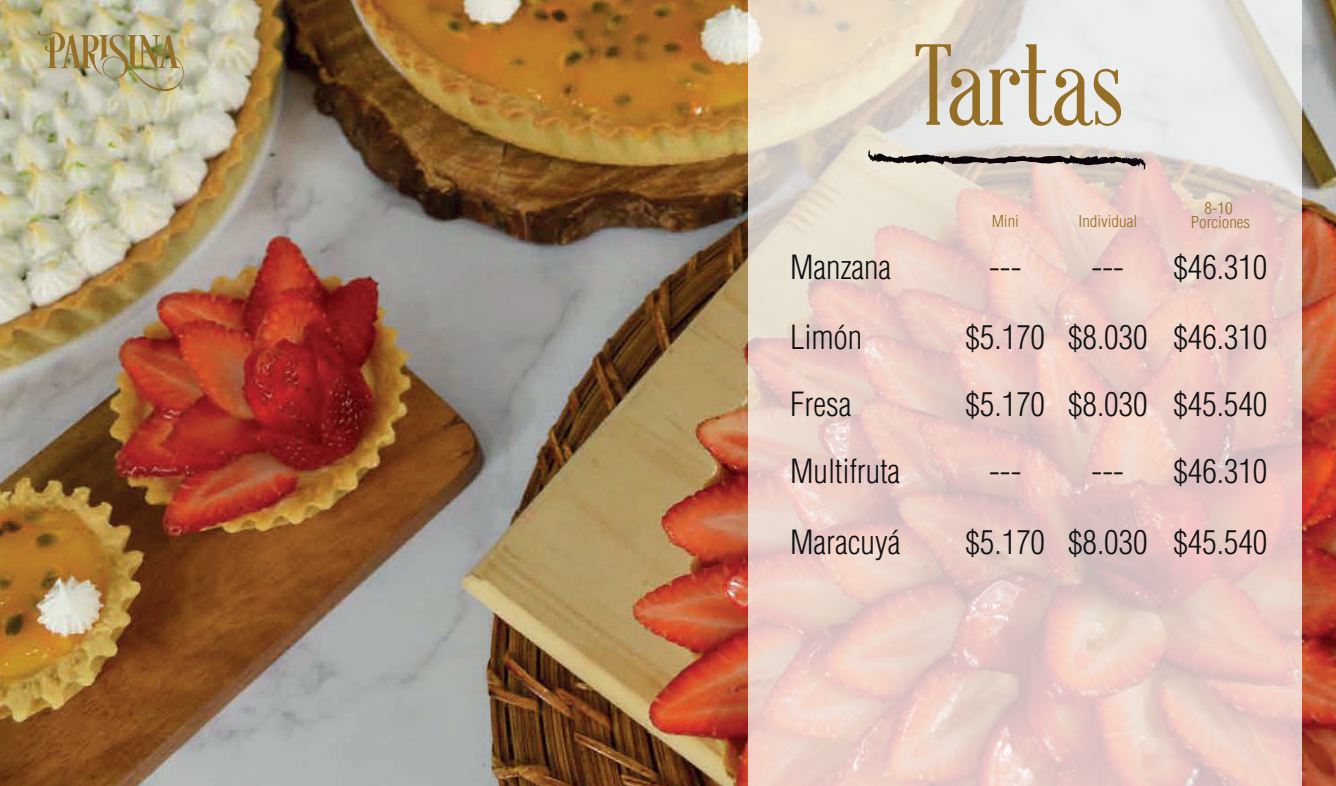
<style>
.page{position:relative;width:1336px;height:786px;background:#fff}
.page>*{position:absolute;margin:0;border:0;box-sizing:border-box;transform-origin:0 0}
.t1{font:112.5px "Abraham Lincoln";color:#956f26}
.t2{font:300 condensed 32.5px "Helvetica";color:#0f1214}
.t3{font:300 condensed 16px/13.8px "Helvetica";color:#956f26;text-align:center;scale:1.07 1}
</style>
<div class="page">
<img style="left:0;top:0;width:1335px;height:785px">
<svg style="left:747px;top:0;width:554px;height:785px;background:#e9d2cb"></svg>
<svg style="left:867px;top:150px;width:278px;height:20px;background:#a09690"></svg>
<img style="left:37px;top:31px;width:147px;height:60px">
<h1 class="t1" style="left:913px;top:27px;width:212px">Tartas</h1>
<p class="t2" style="left:790px;top:246px;width:103px">Manzana</p>
<p class="t3" style="left:991px;top:214px;width:27px">Mini</p>
<p class="t3" style="left:1078px;top:214px;width:56px">Individual</p>
<p class="t2" style="left:989px;top:246px;width:34px">---</p>
<p class="t2" style="left:1091px;top:246px;width:34px">---</p>
<p class="t3" style="left:1190px;top:201px;width:57px">8-10<br>Porciones</p>
<p class="t2" style="left:1173px;top:246px;width:95px">$46.310</p>
<p class="t2" style="left:790px;top:316px;width:74px">Limón</p>
<p class="t2" style="left:965px;top:316px;width:303px">$5.170 $8.030 $46.310</p>
<p class="t2" style="left:790px;top:384px;width:63px">Fresa</p>
<p class="t2" style="left:965px;top:384px;width:303px">$5.170 $8.030 $45.540</p>
<p class="t2" style="left:790px;top:450px;width:112px">Multifruta</p>
<p class="t2" style="left:1173px;top:450px;width:95px">$46.310</p>
<p class="t2" style="left:989px;top:450px;width:34px">---</p>
<p class="t2" style="left:1091px;top:450px;width:34px">---</p>
<p class="t2" style="left:790px;top:521px;width:112px">Maracuyá</p>
<p class="t2" style="left:965px;top:521px;width:303px">$5.170 $8.030 $45.540</p>
</div>
